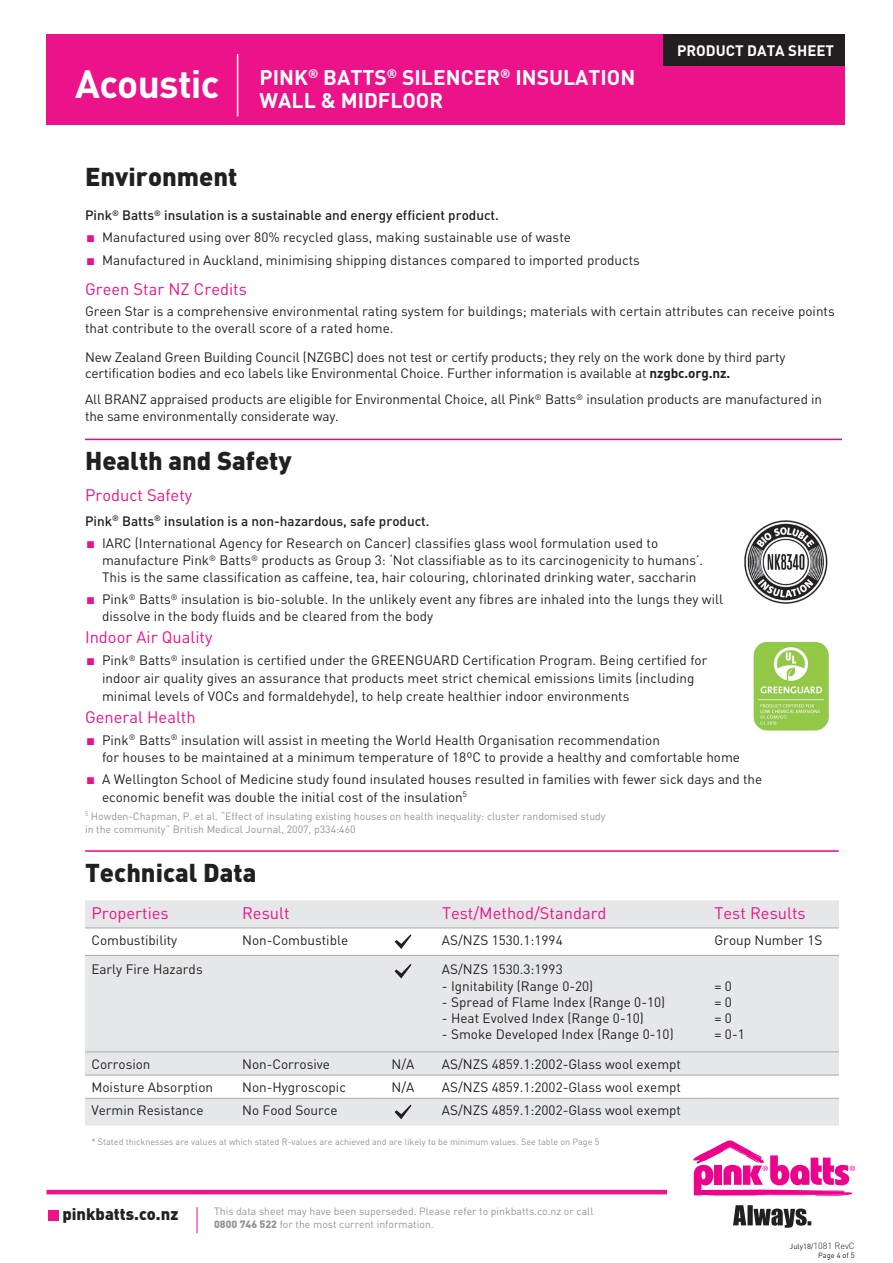
<style>
.page{position:relative;width:893px;height:1263px;background:#fff}
.page>*{position:absolute;margin:0;border:0;box-sizing:border-box;transform-origin:0 0}
.t1{font:900 37.5px "DIN";color:#eb128a}
.t2{font:900 25.5px "DIN";color:#231f20}
.t3{font:700 21px/22.5px "DIN";color:#fff;text-align:center}
.t4{font:16.5px "DIN";color:#eb128a}
.t5{font:900 16.5px "DIN";color:#231f20}
.t6{font:700 15px "DIN";color:#fff}
.t7{font:13.5px/17.4px "DIN";color:#231f20}
.t8{font:500 13.5px "DIN";color:#231f20}
.t9{font:10.5px/12.6px "DIN";color:#939598}
.t10{font:9px "DIN";color:#939598}
.t11{font:300 9px "DIN";color:#231f20}
.t12{font:7.5px "DIN";color:#231f20}
.s1{font-size:39px}
.s2{font-weight:700}
.s3{font-weight:900}
.s4{font-weight:400;font-size:7.5px}
</style>
<div class="page">
<svg style="left:693px;top:1140px;width:162px;height:56px"></svg>
<hr style="left:700px;top:1192px;width:15px;height:3px;background:#ed028c">
<svg style="left:733px;top:1205px;width:78px;height:23px"></svg>
<hr style="left:47px;top:1190px;width:620px;height:4px;background:#eb128a">
<div style="left:48px;top:1210px;width:11px;height:10px;background:#eb128a"></div>
<div style="left:47px;top:35px;width:798px;height:90px;background:#eb128a"></div>
<div style="left:663px;top:35px;width:182px;height:31px;background:#231f20"></div>
<svg style="left:197px;top:1207px;width:1px;height:26px"></svg>
<hr style="left:237px;top:54px;width:1px;height:62px;background:#fff">
<hr style="left:85px;top:850px;width:754px;height:2px;background:#ed028c">
<svg style="left:85px;top:900px;width:754px;height:226px;fill:#e6e7e9"></svg>
<hr style="left:85px;top:928px;width:151px;height:1px;background:#a8a9ad">
<hr style="left:236px;top:928px;width:134px;height:1px;background:#a8a9ad">
<hr style="left:370px;top:928px;width:66px;height:1px;background:#a8a9ad">
<hr style="left:436px;top:928px;width:272px;height:1px;background:#a8a9ad">
<hr style="left:708px;top:928px;width:131px;height:1px;background:#a8a9ad">
<hr style="left:85px;top:955px;width:151px;height:1px;background:#a8a9ad">
<hr style="left:236px;top:955px;width:134px;height:1px;background:#a8a9ad">
<hr style="left:370px;top:955px;width:66px;height:1px;background:#a8a9ad">
<hr style="left:436px;top:955px;width:272px;height:1px;background:#a8a9ad">
<hr style="left:708px;top:955px;width:131px;height:1px;background:#a8a9ad">
<hr style="left:85px;top:1051px;width:151px;height:1px;background:#a8a9ad">
<hr style="left:236px;top:1051px;width:134px;height:1px;background:#a8a9ad">
<hr style="left:370px;top:1051px;width:66px;height:1px;background:#a8a9ad">
<hr style="left:436px;top:1051px;width:272px;height:1px;background:#a8a9ad">
<hr style="left:708px;top:1051px;width:131px;height:1px;background:#a8a9ad">
<hr style="left:85px;top:1075px;width:151px;height:1px;background:#a8a9ad">
<hr style="left:236px;top:1075px;width:134px;height:1px;background:#a8a9ad">
<hr style="left:370px;top:1075px;width:66px;height:1px;background:#a8a9ad">
<hr style="left:436px;top:1075px;width:272px;height:1px;background:#a8a9ad">
<hr style="left:708px;top:1075px;width:131px;height:1px;background:#a8a9ad">
<hr style="left:85px;top:1098px;width:151px;height:1px;background:#a8a9ad">
<hr style="left:236px;top:1098px;width:134px;height:1px;background:#a8a9ad">
<hr style="left:370px;top:1098px;width:66px;height:1px;background:#a8a9ad">
<hr style="left:436px;top:1098px;width:272px;height:1px;background:#a8a9ad">
<hr style="left:708px;top:1098px;width:131px;height:1px;background:#a8a9ad">
<svg style="left:395px;top:934px;width:16px;height:15px"></svg>
<svg style="left:395px;top:964px;width:16px;height:14px"></svg>
<svg style="left:395px;top:1105px;width:16px;height:14px"></svg>
<img style="left:744px;top:521px;width:84px;height:83px">
<img style="left:753px;top:641px;width:76px;height:90px">
<hr style="left:85px;top:439px;width:757px;height:1px;background:#ed028c">
<h3 class="t3" style="left:75px;top:65px;width:562px"><span class="s1">Acoustic</span> PINK<sup>®</sup> BATTS<sup>®</sup> SILENCER<sup>®</sup> INSULATION<br>WALL &amp; MIDFLOOR</h3>
<p class="t6" style="left:677px;top:40px;width:159px">PRODUCT DATA SHEET</p>
<h2 class="t2" style="left:85px;top:160px;width:154px">Environment</h2>
<p class="t8" style="left:85px;top:206px;width:415px">Pink<sup>®</sup> Batts<sup>®</sup> insulation is a sustainable and energy efficient product.</p>
<h1 class="t1" style="left:85px;top:204px;width:13px">.</h1>
<p class="t7" style="left:102px;top:228px;width:470px">Manufactured using over 80% recycled glass, making sustainable use of waste</p>
<h1 class="t1" style="left:85px;top:226px;width:13px">.</h1>
<p class="t7" style="left:102px;top:251px;width:539px">Manufactured in Auckland, minimising shipping distances compared to imported products</p>
<p class="t4" style="left:85px;top:279px;width:163px">Green Star NZ Credits</p>
<p class="t7" style="left:85px;top:303px;width:751px;line-height:16.5px">Green Star is a comprehensive environmental rating system for buildings; materials with certain attributes can receive points that contribute to the overall score of a rated home.</p>
<p class="t7" style="left:85px;top:348px;width:702px;line-height:16.5px">New Zealand Green Building Council (NZGBC) does not test or certify products; they rely on the work done by third party certification bodies and eco labels like Environmental Choice. Further information is available at <span class="s2">nzgbc.org.nz.</span></p>
<p class="t7" style="left:85px;top:391px;width:738px;line-height:16.5px">All BRANZ appraised products are eligible for Environmental Choice, all Pink<sup>®</sup> Batts<sup>®</sup> insulation products are manufactured in the same environmentally considerate way.</p>
<h2 class="t2" style="left:85px;top:444px;width:208px">Health and Safety</h2>
<p class="t4" style="left:85px;top:484px;width:109px">Product Safety</p>
<p class="t8" style="left:85px;top:512px;width:346px">Pink<sup>®</sup> Batts<sup>®</sup> insulation is a non-hazardous, safe product.</p>
<h1 class="t1" style="left:85px;top:509px;width:13px">.</h1>
<p class="t7" style="left:102px;top:534px;width:603px">IARC (International Agency for Research on Cancer) classifies glass wool formulation used to manufacture Pink<sup>®</sup> Batts<sup>®</sup> products as Group 3: ‘Not classifiable as to its carcinogenicity to humans’.<br>This is the same classification as caffeine, tea, hair colouring, chlorinated drinking water, saccharin</p>
<h1 class="t1" style="left:85px;top:565px;width:13px">.</h1>
<p class="t7" style="left:102px;top:590px;width:623px">Pink<sup>®</sup> Batts<sup>®</sup> insulation is bio-soluble. In the unlikely event any fibres are inhaled into the lungs they will dissolve in the body fluids and be cleared from the body</p>
<p class="t4" style="left:85px;top:627px;width:129px">Indoor Air Quality</p>
<h1 class="t1" style="left:85px;top:627px;width:13px">.</h1>
<p class="t7" style="left:102px;top:651px;width:607px;line-height:18px">Pink<sup>®</sup> Batts<sup>®</sup> insulation is certified under the GREENGUARD Certification Program. Being certified for indoor air quality gives an assurance that products meet strict chemical emissions limits (including minimal levels of VOCs and formaldehyde), to help create healthier indoor environments</p>
<p class="t4" style="left:85px;top:707px;width:112px">General Health</p>
<h1 class="t1" style="left:85px;top:706px;width:13px">.</h1>
<p class="t7" style="left:102px;top:731px;width:640px">Pink<sup>®</sup> Batts<sup>®</sup> insulation will assist in meeting the World Health Organisation recommendation<br>for houses to be maintained at a minimum temperature of 18ºC to provide a healthy and comfortable home</p>
<h1 class="t1" style="left:85px;top:745px;width:13px">.</h1>
<p class="t7" style="left:102px;top:770px;width:662px;line-height:18px">A Wellington School of Medicine study found insulated houses resulted in families with fewer sick days and the economic benefit was double the initial cost of the insulation<sup>5</sup></p>
<p class="t9" style="left:85px;top:809px;width:522px;line-height:13.5px"><sup>5</sup> Howden-Chapman, P. et al. “Effect of insulating existing houses on health inequality: cluster randomised study in the community” British Medical Journal, 2007, p334:460</p>
<h2 class="t2" style="left:85px;top:855px;width:173px">Technical Data</h2>
<p class="t4" style="left:91px;top:903px;width:79px">Properties</p>
<p class="t4" style="left:242px;top:903px;width:49px">Result</p>
<p class="t4" style="left:442px;top:903px;width:166px">Test/Method/Standard</p>
<p class="t4" style="left:714px;top:903px;width:93px">Test Results</p>
<p class="t7" style="left:91px;top:931px;width:87px">Combustibility</p>
<p class="t7" style="left:242px;top:931px;width:108px">Non-Combustible</p>
<p class="t7" style="left:442px;top:931px;width:122px">AS/NZS 1530.1:1994</p>
<p class="t7" style="left:714px;top:931px;width:109px">Group Number 1S</p>
<p class="t7" style="left:91px;top:960px;width:113px">Early Fire Hazards</p>
<p class="t7" style="left:442px;top:960px;width:122px">AS/NZS 1530.3:1993</p>
<p class="t7" style="left:442px;top:977px;width:153px">- Ignitability (Range 0-20)</p>
<p class="t7" style="left:442px;top:993px;width:225px">- Spread of Flame Index (Range 0-10)</p>
<p class="t7" style="left:442px;top:1009px;width:203px">- Heat Evolved Index (Range 0-10)</p>
<p class="t7" style="left:442px;top:1025px;width:233px">- Smoke Developed Index (Range 0-10)</p>
<p class="t7" style="left:714px;top:977px;width:32px;line-height:16.2px">= 0<br>= 0<br>= 0<br>= 0-1</p>
<p class="t7" style="left:91px;top:1055px;width:61px">Corrosion</p>
<p class="t7" style="left:242px;top:1055px;width:89px">Non-Corrosive</p>
<p class="t7" style="left:392px;top:1055px;width:24px">N/A</p>
<p class="t7" style="left:442px;top:1055px;width:241px">AS/NZS 4859.1:2002-Glass wool exempt</p>
<p class="t7" style="left:91px;top:1078px;width:123px">Moisture Absorption</p>
<p class="t7" style="left:242px;top:1078px;width:105px">Non-Hygroscopic</p>
<p class="t7" style="left:392px;top:1078px;width:24px">N/A</p>
<p class="t7" style="left:442px;top:1078px;width:241px">AS/NZS 4859.1:2002-Glass wool exempt</p>
<p class="t7" style="left:91px;top:1101px;width:114px">Vermin Resistance</p>
<p class="t7" style="left:242px;top:1101px;width:97px">No Food Source</p>
<p class="t7" style="left:442px;top:1101px;width:241px">AS/NZS 4859.1:2002-Glass wool exempt</p>
<p class="t10" style="left:91px;top:1136px;width:510px">* Stated thicknesses are values at which stated R-values are achieved and are likely to be minimum values. See table on Page 5</p>
<p class="t5" style="left:62px;top:1203px;width:117px">pinkbatts.co.nz</p>
<p class="t9" style="left:214px;top:1205px;width:381px">This data sheet may have been superseded. Please refer to pinkbatts.co.nz or call<br><span class="s3">0800 746 522</span> for the most current information.</p>
<p class="t11" style="left:790px;top:1240px;width:67px"><span class="s4">July18/</span>1081 RevC</p>
<p class="t12" style="left:818px;top:1251px;width:38px">Page 4 of 5</p>
</div>
